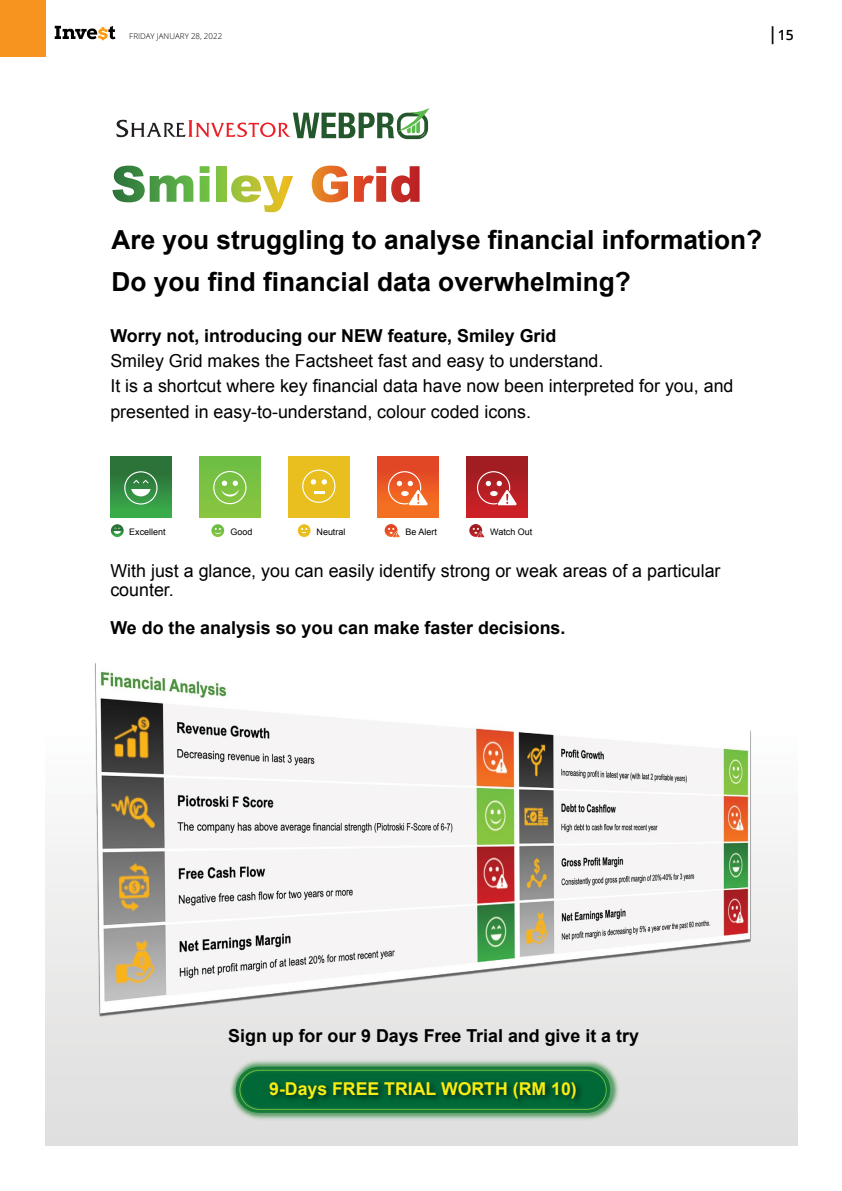
<style>
.page{position:relative;width:842px;height:1191px;background:#fff}
.page>*{position:absolute;margin:0;border:0;box-sizing:border-box;transform-origin:0 0}
.t1{font:700 26.2px/42px "Arial";color:#000}
.t2{font:17.9px/25.2px "Arial";color:#000}
.t3{font:700 17.9px "Arial";color:#000}
.t4{font:700 17.7px "Arial";color:#f7ec13}
.t5{font:600 14px "Open Sans";color:#000}
.t6{font:9px "Arial";color:#000}
.t7{font:300 8px "Open Sans";color:#000}
.s1{font-size:18px}
</style>
<div class="page">
<div style="left:45px;top:59px;width:753px;height:1086px;background:linear-gradient(to bottom,#fff,#e9e9e9)"></div>
<img style="left:62px;top:642px;width:735px;height:398px">
<div style="left:110px;top:456px;width:61px;height:61px;background:linear-gradient(to bottom,#286535,#3cae4c)"></div>
<svg style="left:124px;top:471px;width:34px;height:33px"></svg>
<svg style="left:111px;top:524px;width:13px;height:13px"></svg>
<div style="left:199px;top:456px;width:61px;height:61px;background:linear-gradient(to bottom,#6cbd45,#8ac640)"></div>
<svg style="left:213px;top:471px;width:33px;height:33px"></svg>
<svg style="left:211px;top:524px;width:13px;height:13px"></svg>
<div style="left:288px;top:456px;width:61px;height:61px;background:#e9be1f"></div>
<svg style="left:302px;top:469px;width:33px;height:34px"></svg>
<svg style="left:298px;top:524px;width:13px;height:13px"></svg>
<svg style="left:301px;top:528px;width:6px;height:5px"></svg>
<div style="left:377px;top:456px;width:61px;height:61px;background:linear-gradient(to bottom,#de3f26,#f87620)"></div>
<svg style="left:388px;top:471px;width:40px;height:34px"></svg>
<svg style="left:385px;top:524px;width:15px;height:13px"></svg>
<div style="left:466px;top:456px;width:61px;height:61px;background:linear-gradient(to bottom,#991d20,#cf2127)"></div>
<svg style="left:477px;top:471px;width:40px;height:34px"></svg>
<svg style="left:469px;top:524px;width:15px;height:13px"></svg>
<svg style="left:112px;top:166px;width:81px;height:36px"></svg>
<svg style="left:200px;top:166px;width:10px;height:36px"></svg>
<div style="left:216px;top:166px;width:10px;height:36px;background:#84c341"></div>
<svg style="left:231px;top:175px;width:62px;height:37px"></svg>
<svg style="left:312px;top:166px;width:36px;height:36px"></svg>
<svg style="left:354px;top:166px;width:66px;height:36px"></svg>
<img style="left:199px;top:1028px;width:450px;height:117px">
<div style="left:239px;top:1069px;width:368px;height:40px;border:1px solid #69bd45;border-radius:20px"></div>
<img style="left:258px;top:1074px;width:330px;height:39px">
<svg style="left:116px;top:108px;width:314px;height:31px"></svg>
<div style="left:0;top:0;width:45px;height:57px;background:#f7941f"></div>
<svg style="left:55px;top:26px;width:60px;height:14px"></svg>
<p class="t7" style="left:129px;top:31px;width:94px">FRIDAY JANUARY 28, 2022</p>
<p class="t5" style="left:768px;top:25px;width:27px"><span class="s1">|</span>15</p>
<h1 class="t1" style="left:112px;top:219px;width:652px">Are you struggling to analyse financial information?<br>Do you find financial data overwhelming?</h1>
<p class="t3" style="left:110px;top:324px;width:447px">Worry not, introducing our NEW feature, Smiley Grid</p>
<p class="t2" style="left:110px;top:348px;width:625px">Smiley Grid makes the Factsheet fast and easy to understand.<br>It is a shortcut where key financial data have now been interpreted for you, and presented in easy-to-understand, colour coded icons.</p>
<p class="t6" style="left:129px;top:526px;width:38px">Excellent</p>
<p class="t6" style="left:231px;top:526px;width:23px">Good</p>
<p class="t6" style="left:317px;top:526px;width:30px">Neutral</p>
<p class="t6" style="left:406px;top:526px;width:33px">Be Alert</p>
<p class="t6" style="left:490px;top:526px;width:44px">Watch Out</p>
<p class="t2" style="left:110px;top:561px;width:612px;line-height:18.9px">With just a glance, you can easily identify strong or weak areas of a particular counter.</p>
<p class="t3" style="left:110px;top:616px;width:457px">We do the analysis so you can make faster decisions.</p>
<p class="t3" style="left:228px;top:1023px;width:412px">Sign up for our 9 Days Free Trial and give it a try</p>
<p class="t4" style="left:269px;top:1077px;width:309px">9-Days FREE TRIAL WORTH (RM 10)</p>
</div>
